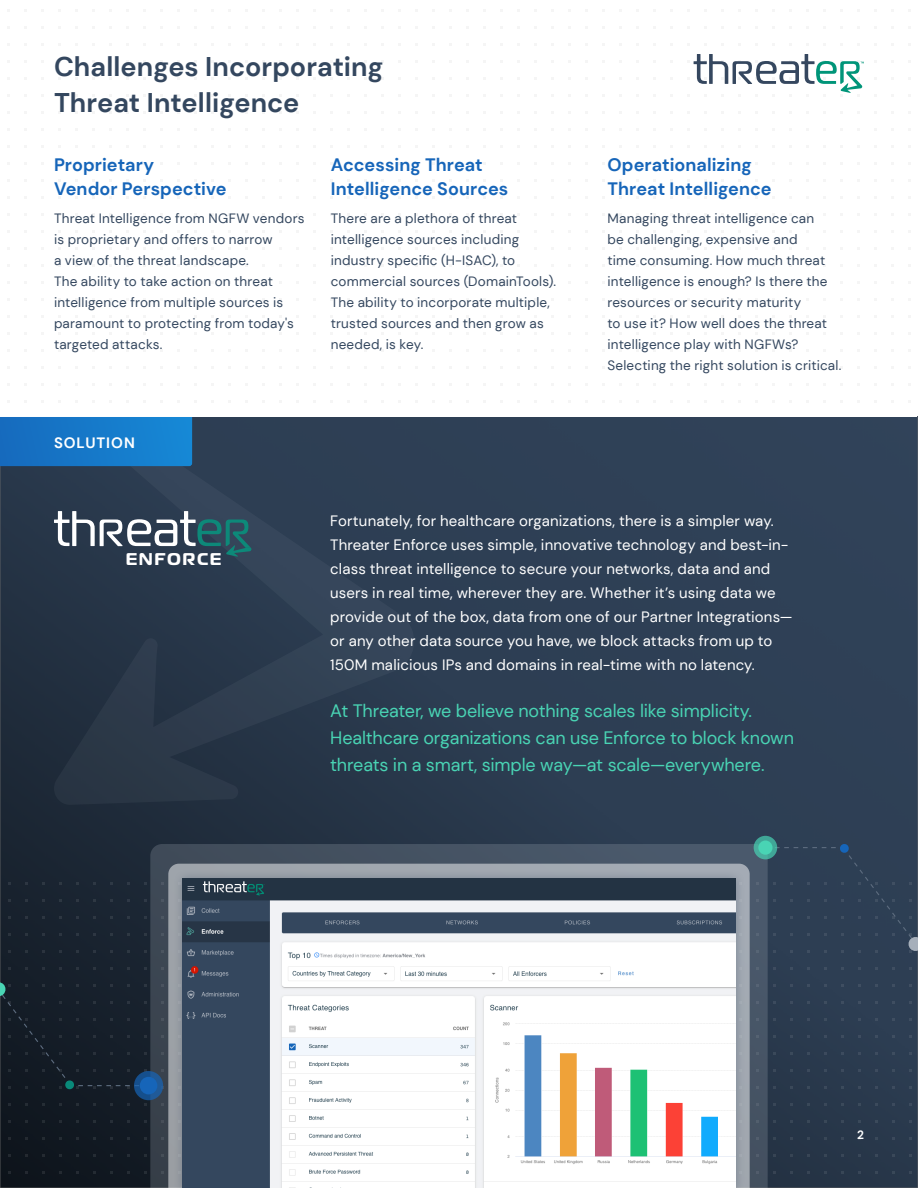
<style>
.page{position:relative;width:918px;height:1188px;background:#fff}
.page>*{position:absolute;margin:0;border:0;box-sizing:border-box;transform-origin:0 0}
.t1{font:700 27px/36px "DM Sans";letter-spacing:.005em;color:#34475f}
.t2{font:18px/27px "DM Sans";letter-spacing:-.01em;color:#49d4b4}
.t3{font:700 18px/24px "DM Sans";letter-spacing:.005em;color:#1665b9}
.t4{font:700 16.95px "Magistral";letter-spacing:.095em;color:#fff}
.t5{font:15px/24px "DM Sans";letter-spacing:.01em;color:#fff}
.t6{font:700 15px "DM Sans";letter-spacing:.06em;color:#fff}
.t7{font:13.5px/21px "DM Sans";letter-spacing:.015em;color:#34475f}
.t8{font:700 12px "DM Sans";color:#fff}
</style>
<div class="page">
<img style="left:0;top:417px;width:918px;height:771px">
<svg style="left:53px;top:431px;width:363px;height:374px;background:#2b3a4d"></svg>
<svg style="left:1px;top:872px;width:917px;height:316px;background:#202d3c"></svg>
<svg style="left:0;top:417px;width:192px;height:49px;background:#1679c9"></svg>
<svg style="left:150px;top:844px;width:618px;height:344px;background:#43505f"></svg>
<svg style="left:168px;top:864px;width:582px;height:324px;background:#9ca2aa"></svg>
<div style="left:173px;top:869px;width:572px;height:319px;background:#34475f;opacity:.4"></div>
<img style="left:183px;top:879px;width:552px;height:309px">
<svg style="left:134px;top:1071px;width:29px;height:29px"></svg>
<div style="left:140px;top:1077px;width:17px;height:17px;background:#1665b9;border-radius:9px"></div>
<svg style="left:0;top:982px;width:149px;height:108px;background:#15202b"></svg>
<div style="left:754px;top:836px;width:23px;height:23px;background:#40a697;border-radius:12px"></div>
<div style="left:758px;top:840px;width:15px;height:15px;background:#49d4b4;border-radius:7px"></div>
<svg style="left:765px;top:844px;width:153px;height:108px;background:#2f4156"></svg>
<svg style="left:694px;top:54px;width:170px;height:39px"></svg>
<svg style="left:54px;top:511px;width:197px;height:46px;background:#4f6472"></svg>
<h1 class="t1" style="left:54px;top:50px;width:331px">Challenges Incorporating<br>Threat Intelligence</h1>
<h2 class="t3" style="left:54px;top:154px;width:174px">Proprietary<br>Vendor Perspective</h2>
<p class="t7" style="left:54px;top:209px;width:252px">Threat Intelligence from NGFW vendors is proprietary and offers to narrow<br>a view of the threat landscape.<br>The ability to take action on threat intelligence from multiple sources is paramount to protecting from today's targeted attacks.</p>
<h2 class="t3" style="left:331px;top:154px;width:179px">Accessing Threat<br>Intelligence Sources</h2>
<p class="t7" style="left:331px;top:209px;width:227px">There are a plethora of threat intelligence sources including industry specific (H-ISAC), to commercial sources (DomainTools).<br>The ability to incorporate multiple, trusted sources and then grow as needed, is key.</p>
<p class="t6" style="left:54px;top:436px;width:82px">SOLUTION</p>
<h2 class="t3" style="left:608px;top:154px;width:166px">Operationalizing<br>Threat Intelligence</h2>
<p class="t7" style="left:608px;top:209px;width:236px">Managing threat intelligence can<br>be challenging, expensive and<br>time consuming. How much threat intelligence is enough? Is there the resources or security maturity<br>to use it? How well does the threat intelligence play with NGFWs?<br>Selecting the right solution is critical.</p>
<p class="t4" style="left:126px;top:549px;width:97px">ENFORCE</p>
<p class="t5" style="left:330px;top:510px;width:464px">Fortunately, for healthcare organizations, there is a simpler way.<br>Threater Enforce uses simple, innovative technology and best-in&shy;class threat intelligence to secure your networks, data and and users in real time, wherever they are. Whether it’s using data we provide out of the box, data from one of our Partner Integrations— or any other data source you have, we block attacks from up to 150M malicious IPs and domains in real-time with no latency.</p>
<h2 class="t2" style="left:330px;top:698px;width:465px">At Threater, we believe nothing scales like simplicity.<br>Healthcare organizations can use Enforce to block known threats in a smart, simple way—at scale—everywhere.</h2>
<p class="t8" style="left:857px;top:1130px;width:8px">2</p>
</div>
